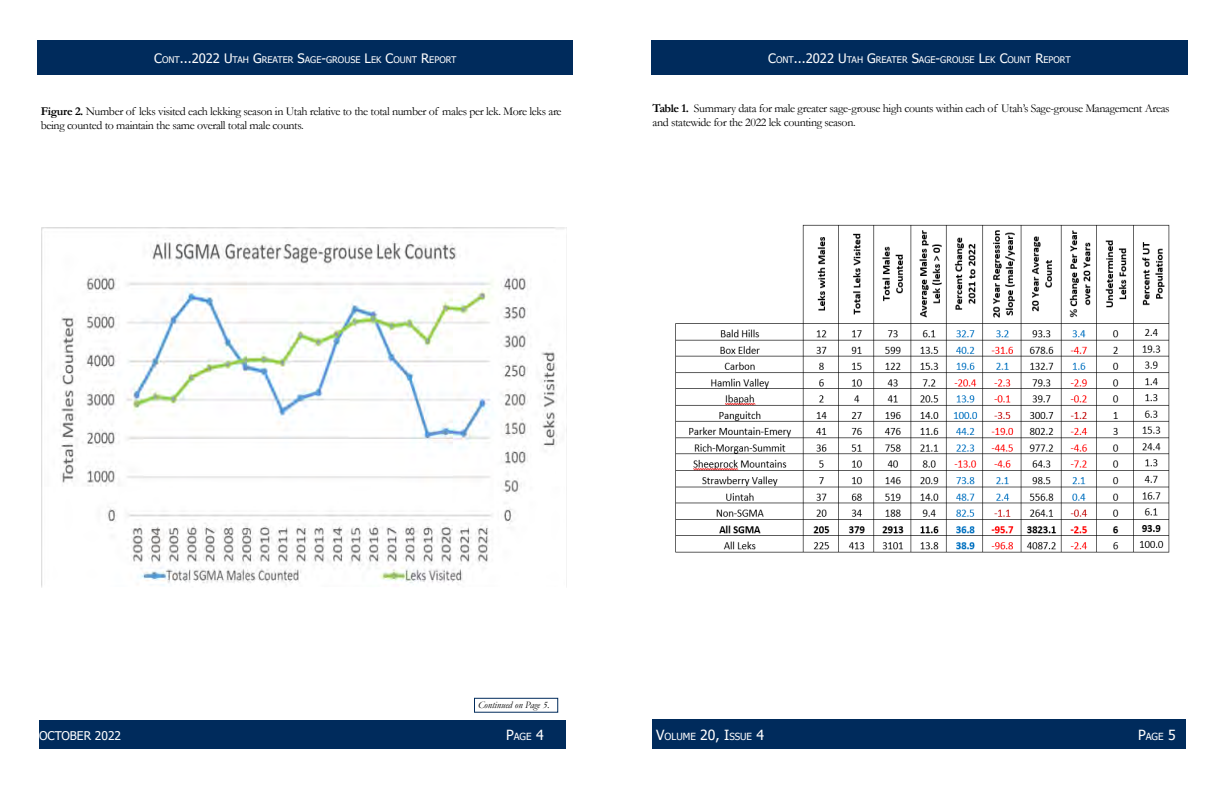
<style>
.page{position:relative;width:1224px;height:792px;background:#fff}
.page>*{position:absolute;margin:0;border:0;box-sizing:border-box;transform-origin:0 0}
.t1{font:12px/14px "Garamond";letter-spacing:-.03em;color:#000}
.t2{font:12px "Tahoma";color:#fff}
.t3{font:italic 10px "Garamond";color:#000}
.t4{font:9.8px "Tahoma";color:#fff}
.t5{font:9.1px "Tahoma";color:#fff}
.s1{font-size:13px}
.s2{font-weight:700}
.s3{font-size:14px}
</style>
<div class="page">
<img style="left:41px;top:227px;width:526px;height:361px">
<div style="left:39px;top:721px;width:526px;height:28px;background:#002b5c"></div>
<div style="left:38px;top:41px;width:535px;height:34px;background:#002b5c"></div>
<div style="left:651px;top:41px;width:537px;height:34px;background:#002b5c"></div>
<div style="left:652px;top:720px;width:534px;height:29px;background:#002b5c"></div>
<div style="left:474px;top:698px;width:84px;height:15px;border:1px solid #002b5c"></div>
<img style="left:675px;top:224px;width:495px;height:329px">
<p class="t5" style="left:154px;top:53px;width:304px"><span class="s1">C</span>ONT<span class="s1">...2022 U</span>TAH <span class="s1">G</span>REATER <span class="s1">S</span>AGE<span class="s1">-</span>GROUSE <span class="s1">L</span>EK <span class="s1">C</span>OUNT <span class="s1">R</span>EPORT</p>
<p class="t5" style="left:768px;top:53px;width:304px"><span class="s1">C</span>ONT<span class="s1">...2022 U</span>TAH <span class="s1">G</span>REATER <span class="s1">S</span>AGE<span class="s1">-</span>GROUSE <span class="s1">L</span>EK <span class="s1">C</span>OUNT <span class="s1">R</span>EPORT</p>
<p class="t1" style="left:41px;top:104px;width:522px"><span class="s2">Figure 2.</span> Number of leks visited each lekking season in Utah relative to the total number of males per lek. More leks are being counted to maintain the same overall total male counts.</p>
<p class="t1" style="left:652px;top:101px;width:519px"><span class="s2">Table 1.</span> Summary data for male greater sage-grouse high counts within each of Utah’s Sage-grouse Management Areas and statewide for the 2022 lek counting season.</p>
<p class="t3" style="left:478px;top:698px;width:73px">Continued on Page 5.</p>
<p class="t2" style="left:39px;top:728px;width:84px">OCTOBER 2022</p>
<p class="t4" style="left:506px;top:730px;width:39px"><span class="s3">P</span>AGE <span class="s3">4</span></p>
<p class="t4" style="left:656px;top:729px;width:109px"><span class="s3">V</span>OLU ME <span class="s3">20, I</span>SSU E <span class="s3">4</span></p>
<p class="t4" style="left:1138px;top:729px;width:39px"><span class="s3">P</span>AGE <span class="s3">5</span></p>
</div>
